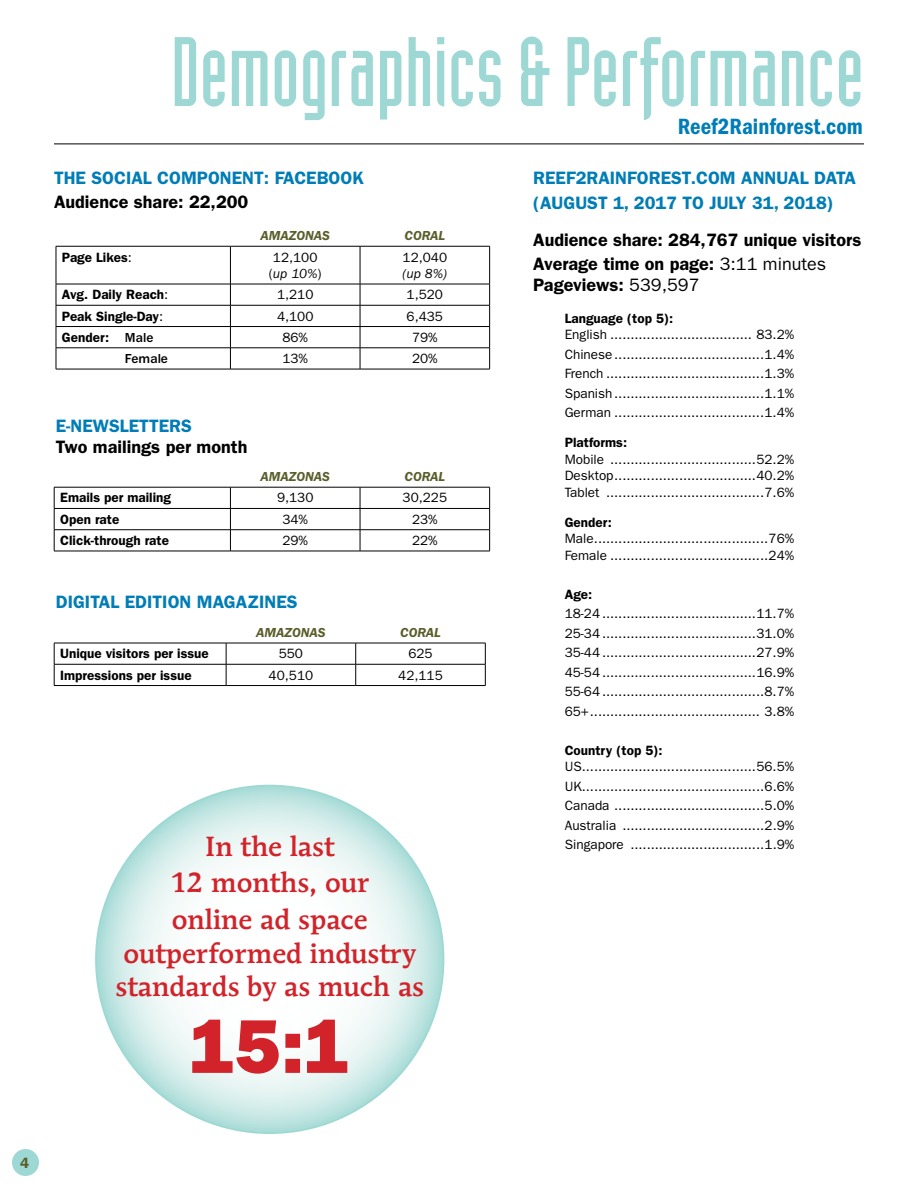
<style>
.page{position:relative;width:918px;height:1188px;background:#fff}
.page>*{position:absolute;margin:0;border:0;box-sizing:border-box;transform-origin:0 0}
.t1{font:96.45px "Industria LT Std Solid";color:#9ed8d4}
.t2{font:76.5px "ITC Franklin Gothic Std Hvy";color:#d2232a}
.t3{font:500 27.6px/36.8px "Mendoza Roman Std";color:#d2232a;text-align:center}
.t4{font:22.8px "ITC Franklin Gothic Std Dm Cd";color:#007db7}
.t5{font:600 18px/24px "ITC Franklin Gothic Std";color:#000}
.t6{font:600 18px/24.6px "ITC Franklin Gothic Std";color:#007db7}
.t7{font:600 15px "ITC Franklin Gothic Std";color:#595e2a}
.t8{font:13.5px/19.5px "ITC Franklin Gothic Std";color:#000;text-align:justify}
.t9{font:600 13.5px "ITC Franklin Gothic Std";color:#000}
.t10{font:italic 600 13.5px "ITC Franklin Gothic Std";color:#595e2a}
.t11{font:italic 13.5px "ITC Franklin Gothic Std";color:#000}
.t12{font:500 13.5px "ITC Franklin Gothic Std";color:#000}
.s1{font-weight:400}
.s2{font-style:italic}
.s3{font-weight:500}
</style>
<div class="page">
<div style="left:12px;top:1149px;width:27px;height:27px;background:#9ed8d4;border-radius:50%"></div>
<hr style="left:56px;top:246px;width:1px;height:38px;background:#000">
<svg style="left:56px;top:285px;width:1px;height:84px"></svg>
<hr style="left:56px;top:246px;width:174px;height:1px;background:#000">
<hr style="left:56px;top:284px;width:174px;height:1px;background:#000">
<hr style="left:56px;top:305px;width:174px;height:1px;background:#000">
<hr style="left:56px;top:326px;width:174px;height:1px;background:#000">
<hr style="left:56px;top:348px;width:174px;height:1px;background:#000">
<hr style="left:56px;top:369px;width:174px;height:1px;background:#000">
<hr style="left:360px;top:246px;width:130px;height:1px;background:#000">
<hr style="left:360px;top:284px;width:130px;height:1px;background:#000">
<hr style="left:360px;top:305px;width:130px;height:1px;background:#000">
<hr style="left:360px;top:326px;width:130px;height:1px;background:#000">
<hr style="left:360px;top:348px;width:130px;height:1px;background:#000">
<hr style="left:360px;top:369px;width:130px;height:1px;background:#000">
<hr style="left:230px;top:246px;width:130px;height:1px;background:#000">
<hr style="left:230px;top:246px;width:1px;height:38px;background:#000">
<hr style="left:360px;top:246px;width:1px;height:38px;background:#000">
<hr style="left:489px;top:246px;width:1px;height:38px;background:#000">
<hr style="left:230px;top:284px;width:130px;height:1px;background:#000">
<hr style="left:230px;top:305px;width:130px;height:1px;background:#000">
<hr style="left:230px;top:326px;width:130px;height:1px;background:#000">
<hr style="left:230px;top:348px;width:130px;height:1px;background:#000">
<svg style="left:230px;top:284px;width:1px;height:85px"></svg>
<svg style="left:360px;top:284px;width:1px;height:85px"></svg>
<svg style="left:489px;top:284px;width:1px;height:85px"></svg>
<hr style="left:230px;top:369px;width:130px;height:1px;background:#000">
<svg style="left:54px;top:488px;width:1px;height:63px"></svg>
<hr style="left:54px;top:487px;width:176px;height:1px;background:#000">
<hr style="left:54px;top:508px;width:176px;height:1px;background:#000">
<hr style="left:54px;top:529px;width:176px;height:1px;background:#000">
<hr style="left:54px;top:551px;width:176px;height:1px;background:#000">
<hr style="left:360px;top:487px;width:130px;height:1px;background:#000">
<hr style="left:230px;top:508px;width:130px;height:1px;background:#000">
<hr style="left:230px;top:529px;width:130px;height:1px;background:#000">
<svg style="left:230px;top:488px;width:1px;height:63px"></svg>
<hr style="left:230px;top:551px;width:130px;height:1px;background:#000">
<hr style="left:230px;top:487px;width:130px;height:1px;background:#000">
<hr style="left:360px;top:508px;width:130px;height:1px;background:#000">
<hr style="left:360px;top:529px;width:130px;height:1px;background:#000">
<svg style="left:360px;top:487px;width:1px;height:64px"></svg>
<svg style="left:489px;top:487px;width:1px;height:64px"></svg>
<hr style="left:360px;top:551px;width:130px;height:1px;background:#000">
<svg style="left:54px;top:644px;width:1px;height:41px"></svg>
<hr style="left:54px;top:643px;width:172px;height:1px;background:#000">
<hr style="left:54px;top:664px;width:172px;height:1px;background:#000">
<hr style="left:54px;top:685px;width:172px;height:1px;background:#000">
<hr style="left:226px;top:643px;width:130px;height:1px;background:#000">
<svg style="left:226px;top:643px;width:1px;height:42px"></svg>
<hr style="left:356px;top:664px;width:130px;height:1px;background:#000">
<hr style="left:226px;top:685px;width:130px;height:1px;background:#000">
<hr style="left:356px;top:643px;width:130px;height:1px;background:#000">
<hr style="left:226px;top:664px;width:130px;height:1px;background:#000">
<svg style="left:355px;top:643px;width:1px;height:42px"></svg>
<svg style="left:485px;top:643px;width:1px;height:42px"></svg>
<hr style="left:356px;top:685px;width:130px;height:1px;background:#000">
<hr style="left:54px;top:144px;width:810px;height:1px;background:#000">
<svg style="left:96px;top:786px;width:348px;height:347px"></svg>
<h1 class="t1" style="left:171px;top:19px;width:694px">Demographics &amp; Performance</h1>
<h3 class="t4" style="left:678px;top:113px;width:187px">Reef2Rainforest.com</h3>
<h3 class="t6" style="left:54px;top:166px;width:311px">THE SOCIAL COMPONENT: FACEBOOK</h3>
<h3 class="t5" style="left:54px;top:190px;width:196px">Audience share: 22,200</h3>
<p class="t10" style="left:260px;top:228px;width:71px">AMAZONAS</p>
<p class="t10" style="left:405px;top:228px;width:42px">CORAL</p>
<p class="t9" style="left:62px;top:249px;width:71px">Page Likes<span class="s1">:</span></p>
<p class="t8" style="left:269px;top:249px;width:54px;line-height:16.5px;text-align:center">12,100 (<span class="s2">up 10%</span>)</p>
<p class="t8" style="left:403px;top:247px;width:46px">12,040</p>
<p class="t11" style="left:403px;top:266px;width:46px">(up 8%)</p>
<p class="t9" style="left:62px;top:287px;width:108px">Avg. Daily Reach<span class="s1">:</span></p>
<p class="t8" style="left:277px;top:285px;width:38px">1,210</p>
<p class="t8" style="left:407px;top:285px;width:38px">1,520</p>
<p class="t9" style="left:62px;top:308px;width:103px">Peak Single-Day<span class="s1">:</span></p>
<p class="t8" style="left:277px;top:306px;width:38px">4,100</p>
<p class="t8" style="left:407px;top:306px;width:38px">6,435</p>
<p class="t9" style="left:62px;top:329px;width:93px">Gender: <span class="s3">Male</span></p>
<p class="t8" style="left:282px;top:328px;width:27px">86%</p>
<p class="t8" style="left:412px;top:328px;width:27px">79%</p>
<p class="t12" style="left:125px;top:351px;width:45px">Female</p>
<p class="t8" style="left:282px;top:349px;width:27px">13%</p>
<p class="t8" style="left:412px;top:349px;width:27px">20%</p>
<h3 class="t6" style="left:56px;top:413px;width:138px">E-NEWSLETTERS</h3>
<h3 class="t5" style="left:56px;top:435px;width:193px">Two mailings per month</h3>
<p class="t10" style="left:260px;top:469px;width:71px">AMAZONAS</p>
<p class="t10" style="left:405px;top:469px;width:42px">CORAL</p>
<p class="t9" style="left:60px;top:490px;width:112px">Emails per mailing</p>
<p class="t8" style="left:277px;top:488px;width:38px">9,130</p>
<p class="t8" style="left:403px;top:488px;width:46px">30,225</p>
<p class="t9" style="left:60px;top:511px;width:61px">Open rate</p>
<p class="t8" style="left:282px;top:509px;width:27px">34%</p>
<p class="t8" style="left:412px;top:509px;width:27px">23%</p>
<p class="t9" style="left:60px;top:532px;width:110px">Click-through rate</p>
<p class="t8" style="left:282px;top:531px;width:27px">29%</p>
<p class="t8" style="left:412px;top:531px;width:27px">22%</p>
<h3 class="t6" style="left:56px;top:589px;width:243px">DIGITAL EDITION MAGAZINES</h3>
<p class="t10" style="left:256px;top:625px;width:71px">AMAZONAS</p>
<p class="t10" style="left:400px;top:625px;width:42px">CORAL</p>
<p class="t9" style="left:60px;top:646px;width:150px">Unique visitors per issue</p>
<p class="t8" style="left:279px;top:644px;width:26px">550</p>
<p class="t8" style="left:408px;top:644px;width:26px">625</p>
<p class="t9" style="left:60px;top:667px;width:133px">Impressions per issue</p>
<p class="t8" style="left:269px;top:665px;width:46px">40,510</p>
<p class="t8" style="left:398px;top:665px;width:46px">42,115</p>
<h3 class="t3" style="left:170px;top:827px;width:201px">In the last<br>12 months, our online ad space</h3>
<h3 class="t3" style="left:115px;top:936px;width:310px;line-height:33.6px;text-align:left">outperformed industry standards by as much as</h3>
<h2 class="t2" style="left:189px;top:1002px;width:162px">15:1</h2>
<h3 class="t6" style="left:533px;top:166px;width:324px">REEF2RAINFOREST.COM ANNUAL DATA (AUGUST 1, 2017 TO JULY 31, 2018)</h3>
<h3 class="t5" style="left:533px;top:228px;width:330px">Audience share: 284,767 unique visitors<br>Average time on page: <span class="s1">3:11 minutes</span></h3>
<h3 class="t5" style="left:533px;top:273px;width:168px">Pageviews: <span class="s1">539,597</span></h3>
<p class="t9" style="left:565px;top:310px;width:110px">Language (top 5):</p>
<p class="t8" style="left:565px;top:325px;width:231px">English ................................... 83.2% Chinese.....................................1.4% French .......................................1.3% Spanish.....................................1.1% German .....................................1.4%</p>
<p class="t9" style="left:565px;top:435px;width:64px">Platforms:</p>
<p class="t8" style="left:565px;top:451px;width:231px;line-height:16.5px">Mobile ....................................52.2% Desktop...................................40.2% Tablet .......................................7.6%</p>
<p class="t9" style="left:565px;top:514px;width:49px">Gender:</p>
<p class="t8" style="left:565px;top:531px;width:231px;line-height:16.5px">Male...........................................76%<br>Female .......................................24%</p>
<p class="t9" style="left:565px;top:586px;width:29px">Age:</p>
<p class="t8" style="left:565px;top:604px;width:231px">18-24......................................11.7% 25-34......................................31.0% 35-44......................................27.9% 45-54......................................16.9% 55-64........................................8.7% 65+.......................................... 3.8%</p>
<p class="t9" style="left:565px;top:742px;width:99px">Country (top 5):</p>
<p class="t8" style="left:565px;top:757px;width:231px">US...........................................56.5% UK.............................................6.6% Canada .....................................5.0% Australia ...................................2.9% Singapore .................................1.9%</p>
<p class="t7" style="left:20px;top:1154px;width:10px">4</p>
</div>
